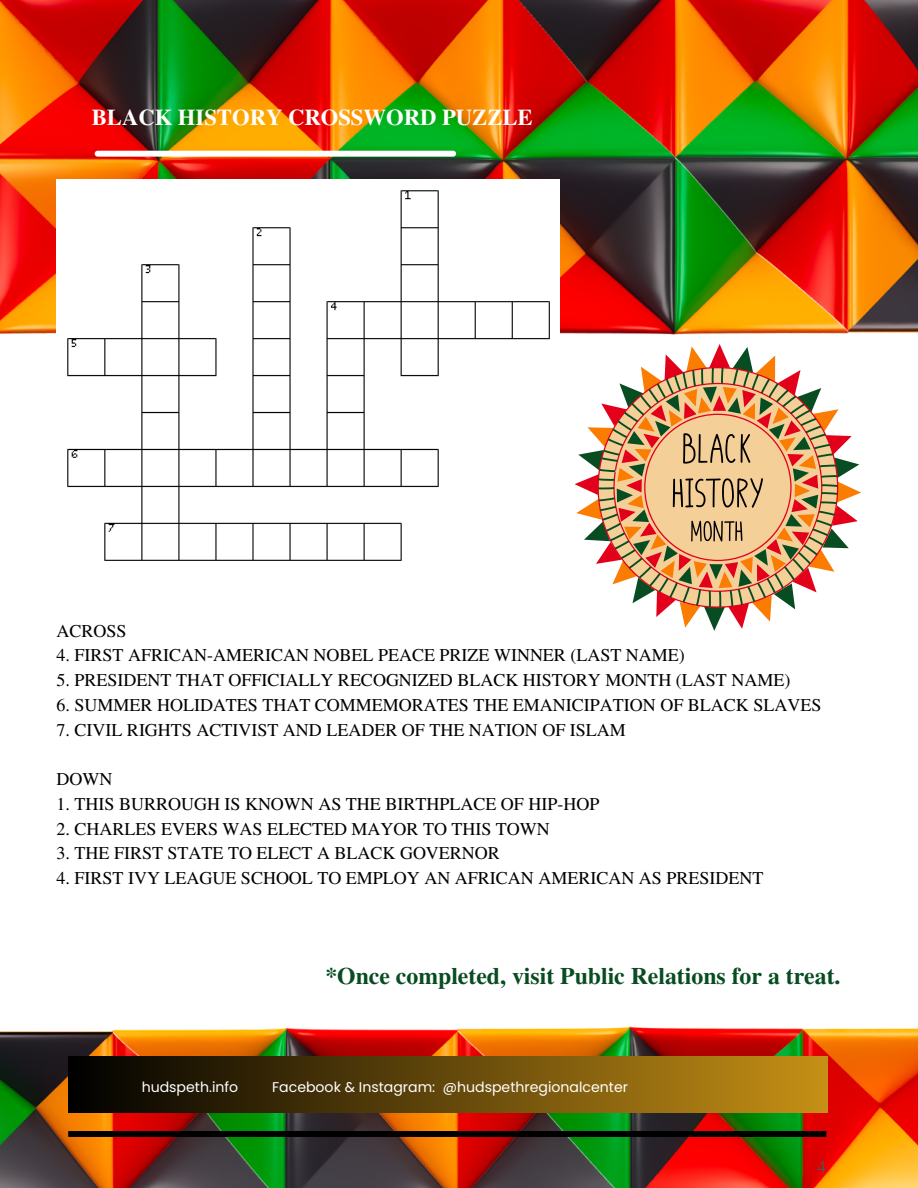
<style>
.page{position:relative;width:918px;height:1188px;background:#fff}
.page>*{position:absolute;margin:0;border:0;box-sizing:border-box;transform-origin:0 0}
.t1{font:700 23.7px "Te X Gyre Termes";color:#084c21}
.t2{font:700 22.65px "Te X Gyre Termes";color:#fff}
.t3{font:18.15px "Te X Gyre Termes";color:#545454}
.t4{font:18px "Te X Gyre Termes";color:#000}
.t5{font:14.1px "Poppins";color:#fff}
</style>
<div class="page">
<img style="left:0;top:0;width:918px;height:1188px">
<div style="left:68px;top:1056px;width:760px;height:56px;background:linear-gradient(to right,#000,#c69016)"></div>
<div style="left:68px;top:1131px;width:758px;height:6px;background:#000"></div>
<div style="left:95px;top:151px;width:361px;height:5px;background:#fff;border-radius:3px"></div>
<img style="left:57px;top:179px;width:502px;height:392px">
<svg style="left:575px;top:344px;width:286px;height:287px"></svg>
<p class="t2" style="left:92px;top:100px;width:442px">BLACK HISTORY CROSSWORD PUZZLE</p>
<h3 class="t4" style="left:57px;top:618px;width:72px">ACROSS</h3>
<h3 class="t4" style="left:57px;top:642px;width:630px">4. FIRST AFRICAN-AMERICAN NOBEL PEACE PRIZE WINNER (LAST NAME)</h3>
<h3 class="t4" style="left:57px;top:667px;width:735px">5. PRESIDENT THAT OFFICIALLY RECOGNIZED BLACK HISTORY MONTH (LAST NAME)</h3>
<h3 class="t4" style="left:57px;top:692px;width:766px">6. SUMMER HOLIDATES THAT COMMEMORATES THE EMANICIPATION OF BLACK SLAVES</h3>
<h3 class="t4" style="left:57px;top:717px;width:571px">7. CIVIL RIGHTS ACTIVIST AND LEADER OF THE NATION OF ISLAM</h3>
<h2 class="t4" style="left:57px;top:766px;width:57px">DOWN</h2>
<h2 class="t4" style="left:57px;top:791px;width:544px">1. THIS BURROUGH IS KNOWN AS THE BIRTHPLACE OF HIP-HOP</h2>
<h2 class="t4" style="left:57px;top:816px;width:495px">2. CHARLES EVERS WAS ELECTED MAYOR TO THIS TOWN</h2>
<h2 class="t4" style="left:57px;top:840px;width:445px">3. THE FIRST STATE TO ELECT A BLACK GOVERNOR</h2>
<h2 class="t4" style="left:57px;top:865px;width:708px">4. FIRST IVY LEAGUE SCHOOL TO EMPLOY AN AFRICAN AMERICAN AS PRESIDENT</h2>
<h3 class="t1" style="left:325px;top:957px;width:517px">*Once completed, visit Public Relations for a treat.</h3>
<p class="t5" style="left:142px;top:1078px;width:98px">hudspeth.info</p>
<p class="t5" style="left:272px;top:1078px;width:357px">Facebook &amp; Instagram: @hudspethregionalcenter</p>
<p class="t3" style="left:817px;top:1154px;width:11px">4</p>
</div>
